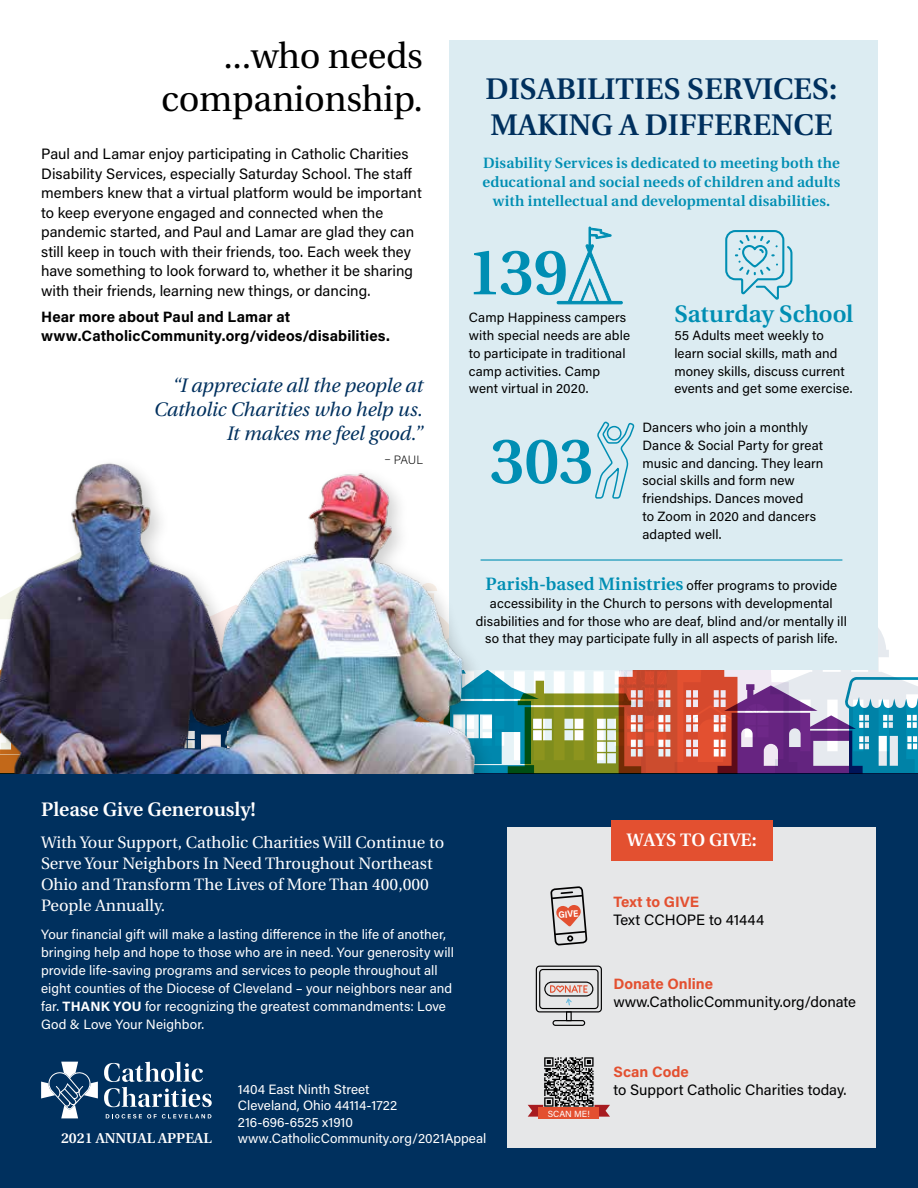
<style>
.page{position:relative;width:918px;height:1188px;background:#fff}
.page>*{position:absolute;margin:0;border:0;box-sizing:border-box;transform-origin:0 0}
.t1{font:600 64.05px "Utopia";letter-spacing:-.015em;color:#008eb3}
.t2{font:36px/43.2px "Utopia";letter-spacing:-.01em;color:#000;text-align:right}
.t3{font:600 29.85px/35.7px "Utopia";color:#00305e}
.t4{font:600 23.85px "Utopia";letter-spacing:-.005em;color:#008eb3}
.t5{font:italic 19.5px/24px "Utopia";letter-spacing:-.005em;color:#00305e;text-align:right}
.t6{font:600 19.5px "Utopia";color:#fff}
.t7{font:600 18px "Utopia";color:#fff}
.t8{font:600 17.85px "Utopia";letter-spacing:.01em;color:#008eb3}
.t9{font:16.5px/21px "Utopia";color:#fff}
.t10{font:15px/19.5px "Acumin Pro";color:#000}
.t11{font:700 15px/19.5px "Acumin Pro";letter-spacing:.005em;color:#000}
.t12{font:700 15px "Acumin Pro";color:#e35030}
.t13{font:600 14.85px/19.4px "Utopia";letter-spacing:.01em;color:#008eb3;text-align:center}
.t14{font:600 14.25px "Utopia";color:#fff}
.t15{font:13.5px/18px "Acumin Pro";letter-spacing:.005em;color:#fff}
.t16{font:13.35px/17.9px "Acumin Pro";letter-spacing:.005em;color:#000}
.t17{font:200 12px "Acumin Pro";color:#000}
.t18{font:700 9.3px "Acumin Pro";color:#fff;scale:.9 1}
.t19{font:9px "Acumin Pro";color:#fff}
.s1{font-family:"Acumin Pro";font-weight:400;font-size:13.35px;color:#000}
.s2{font-weight:700}
</style>
<div class="page">
<div style="left:0;top:773px;width:918px;height:415px;background:#00305e"></div>
<svg style="left:618px;top:628px;width:300px;height:145px;background:#ad8897"></svg>
<div style="left:449px;top:40px;width:429px;height:630px;background:#dcecf2"></div>
<svg style="left:597px;top:421px;width:38px;height:78px"></svg>
<svg style="left:557px;top:227px;width:66px;height:77px"></svg>
<hr style="left:481px;top:559px;width:361px;height:2px;background:#008eb3">
<img style="left:0;top:452px;width:618px;height:321px">
<div style="left:508px;top:827px;width:368px;height:321px;background:#e6e7e8"></div>
<svg style="left:536px;top:887px;width:66px;height:139px"></svg>
<svg style="left:528px;top:1057px;width:82px;height:60px"></svg>
<div style="left:539px;top:1107px;width:60px;height:12px;background:#e35030"></div>
<div style="left:611px;top:820px;width:162px;height:41px;background:#e35030"></div>
<svg style="left:106px;top:1114px;width:105px;height:4px"></svg>
<svg style="left:104px;top:1062px;width:108px;height:45px"></svg>
<svg style="left:41px;top:1062px;width:57px;height:56px"></svg>
<svg style="left:725px;top:230px;width:68px;height:70px"></svg>
<h2 class="t2" style="left:161px;top:34px;width:263px">...who needs companionship.</h2>
<p class="t10" style="left:41px;top:144px;width:382px">Paul and Lamar enjoy participating in Catholic Charities Disability Services, especially Saturday School. The staff members knew that a virtual platform would be important to keep everyone engaged and connected when the pandemic started, and Paul and Lamar are glad they can still keep in touch with their friends, too. Each week they have something to look forward to, whether it be sharing with their friends, learning new things, or dancing.</p>
<p class="t11" style="left:41px;top:306px;width:350px">Hear more about Paul and Lamar at www.CatholicCommunity.org/videos/disabilities.</p>
<h3 class="t5" style="left:154px;top:374px;width:270px">“I appreciate all the people at<br>Catholic Charities who help us.<br>It makes me feel good.”</h3>
<p class="t17" style="left:385px;top:452px;width:40px">– PAUL</p>
<h3 class="t3" style="left:486px;top:72px;width:353px">DISABILITIES SERVICES:<br>MAKING A DIFFERENCE</h3>
<p class="t13" style="left:483px;top:153px;width:359px">Disability Services is dedicated to meeting both the educational and social needs of children and adults with intellectual and developmental disabilities.</p>
<h1 class="t1" style="left:467px;top:236px;width:103px">139</h1>
<p class="t16" style="left:469px;top:308px;width:163px">Camp Happiness campers with special needs are able to participate in traditional camp activities. Camp went virtual in 2020.</p>
<h1 class="t1" style="left:490px;top:425px;width:106px">303</h1>
<h3 class="t4" style="left:674px;top:300px;width:181px">Saturday School</h3>
<p class="t16" style="left:674px;top:326px;width:180px">55 Adults meet weekly to learn social skills, math and money skills, discuss current events and get some exercise.</p>
<p class="t16" style="left:643px;top:418px;width:182px">Dancers who join a monthly<br>Dance &amp; Social Party for great music and dancing. They learn social skills and form new friendships. Dances moved<br>to Zoom in 2020 and dancers adapted well.</p>
<h3 class="t8" style="left:486px;top:574px;width:353px">Parish-based Ministries <span class="s1">offer programs to provide</span></h3>
<p class="t16" style="left:476px;top:594px;width:372px;text-align:center">accessibility in the Church to persons with developmental disabilities and for those who are deaf, blind and/or mentally ill so that they may participate fully in all aspects of parish life.</p>
<h3 class="t6" style="left:41px;top:798px;width:216px">Please Give Generously!</h3>
<p class="t9" style="left:41px;top:832px;width:405px">With Your Support, Catholic Charities Will Continue to Serve Your Neighbors In Need Throughout Northeast Ohio and Transform The Lives of More Than 400,000<br>People Annually.</p>
<p class="t15" style="left:41px;top:925px;width:414px">Your financial gift will make a lasting difference in the life of another, bringing help and hope to those who are in need. Your generosity will provide life-saving programs and services to people throughout all eight counties of the Diocese of Cleveland – your neighbors near and far. <span class="s2">THANK YOU</span> for recognizing the greatest commandments: Love God &amp; Love Your Neighbor.</p>
<p class="t18" style="left:558px;top:908px;width:24px;rotate:-5deg">GIVE</p>
<h3 class="t7" style="left:627px;top:829px;width:131px">WAYS TO GIVE:</h3>
<p class="t12" style="left:614px;top:891px;width:87px">Text to GIVE</p>
<p class="t10" style="left:614px;top:909px;width:152px">Text CCHOPE to 41444</p>
<p class="t12" style="left:614px;top:973px;width:101px">Donate Online</p>
<p class="t10" style="left:614px;top:991px;width:244px">www.CatholicCommunity.org/donate</p>
<p class="t14" style="left:61px;top:1131px;width:152px">2021 ANNUAL APPEAL</p>
<p class="t15" style="left:238px;top:1080px;width:250px;line-height:16.5px">1404 East Ninth Street<br>Cleveland, Ohio 44114-1722<br>216-696-6525 x1910 www.CatholicCommunity.org/2021Appeal</p>
<p class="t19" style="left:548px;top:1107px;width:44px">SCAN ME!</p>
<p class="t12" style="left:614px;top:1061px;width:77px">Scan Code</p>
<p class="t10" style="left:614px;top:1080px;width:234px">to Support Catholic Charities today.</p>
</div>
